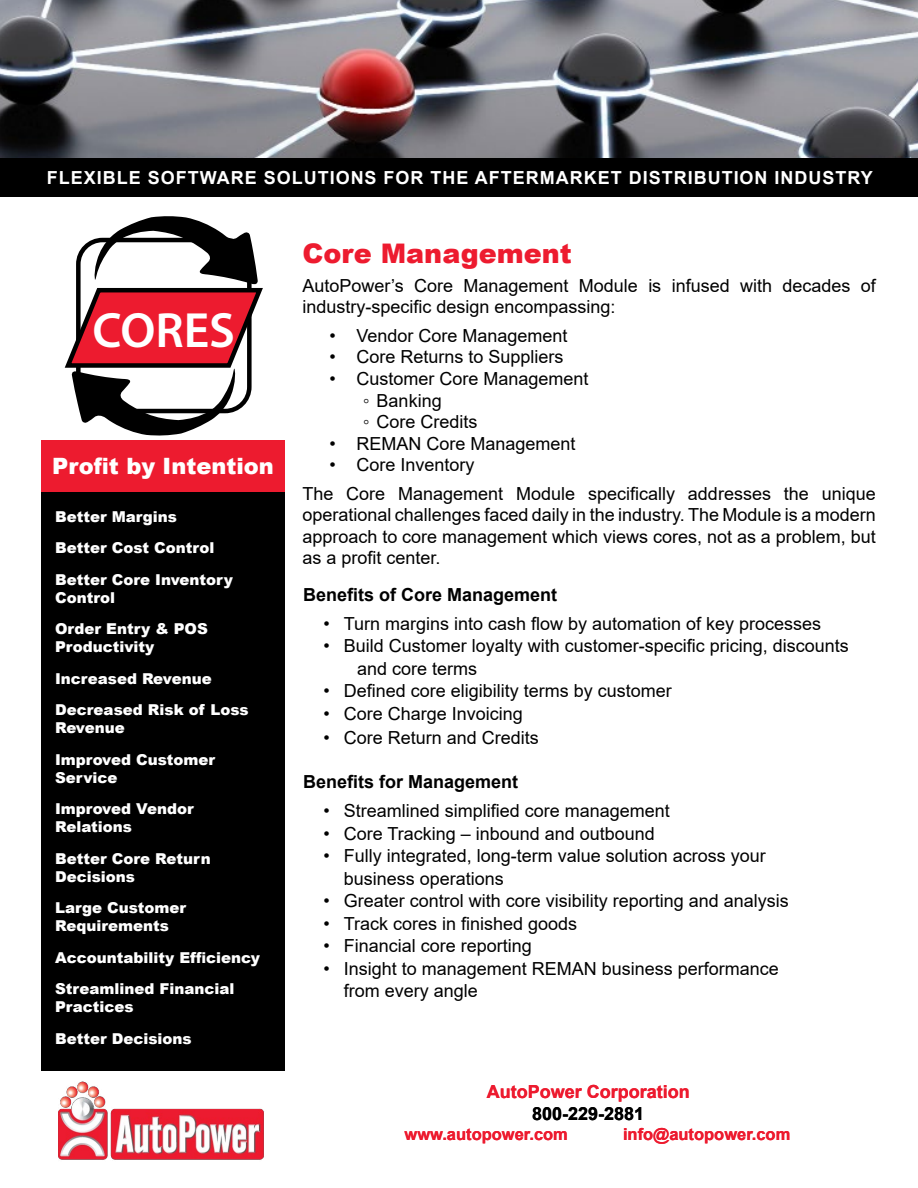
<style>
.page{position:relative;width:918px;height:1188px;background:#fff}
.page>*{position:absolute;margin:0;border:0;box-sizing:border-box;transform-origin:0 0}
.t1{font:600 49.8px "Myriad Pro";color:#fff}
.t2{font:900 27px "Arial";color:#ed1b2f}
.t3{font:900 22.5px "Arial";color:#fff}
.t4{font:18px/21.6px "Arial";color:#000}
.t5{font:700 18px "Arial";letter-spacing:.055em;color:#fff}
.t6{font:700 18px "Arial";color:#000}
.t7{font:700 18px "Arial";color:#ed1b2f}
.t8{font:700 16.5px "Arial";color:#ed1b2f}
.t9{font:900 15px/31.5px "Arial";color:#fff}
</style>
<div class="page">
<img style="left:58px;top:1081px;width:206px;height:79px">
<img style="left:0;top:0;width:918px;height:158px">
<div style="left:0;top:158px;width:918px;height:39px;background:#000"></div>
<div style="left:42px;top:491px;width:243px;height:580px;background:#000"></div>
<div style="left:42px;top:441px;width:243px;height:51px;background:#ed1b2f"></div>
<svg style="left:64px;top:216px;width:199px;height:220px"></svg>
<p class="t5" style="left:47px;top:165px;width:828px">FLEXIBLE SOFTWARE SOLUTIONS FOR THE AFTERMARKET DISTRIBUTION INDUSTRY</p>
<h1 class="t1" style="left:92px;top:298px;width:144px">CORES</h1>
<p class="t3" style="left:52px;top:450px;width:223px">Profit by Intention</p>
<p class="t9" style="left:55px;top:500px;width:179px">Better Margins<br>Better Cost Control<br>Better Core Inventory</p>
<p class="t9" style="left:55px;top:581px;width:154px">Control<br>Order Entry &amp; POS</p>
<p class="t9" style="left:55px;top:630px;width:195px">Productivity<br>Increased Revenue<br>Decreased Risk of Loss</p>
<p class="t9" style="left:55px;top:711px;width:162px">Revenue<br>Improved Customer</p>
<p class="t9" style="left:55px;top:761px;width:140px">Service<br>Improved Vendor</p>
<p class="t9" style="left:55px;top:810px;width:157px">Relations<br>Better Core Return</p>
<p class="t9" style="left:55px;top:860px;width:133px">Decisions<br>Large Customer</p>
<p class="t9" style="left:55px;top:909px;width:206px">Requirements<br>Accountability Efficiency<br>Streamlined Financial</p>
<p class="t9" style="left:55px;top:990px;width:138px">Practices<br>Better Decisions</p>
<h2 class="t2" style="left:302px;top:234px;width:271px">Core Management</h2>
<p class="t4" style="left:302px;top:275px;width:575px">AutoPower’s Core Management Module is infused with decades of industry-specific design encompassing:</p>
<p class="t4" style="left:329px;top:324px;width:240px">• Vendor Core Management</p>
<p class="t4" style="left:329px;top:346px;width:236px">• Core Returns to Suppliers</p>
<p class="t4" style="left:363px;top:368px;width:227px;text-indent:-34px">• Customer Core Management ◦ Banking<br>◦ Core Credits</p>
<p class="t4" style="left:329px;top:432px;width:248px">• REMAN Core Management</p>
<p class="t4" style="left:302px;top:451px;width:575px;line-height:28.3px;text-indent:27px">• Core Inventory<br>The Core Management Module specifically addresses the unique</p>
<p class="t4" style="left:302px;top:504px;width:575px;text-align:justify">operational challenges faced daily in the industry. The Module is a modern approach to core management which views cores, not as a problem, but as a profit center.</p>
<p class="t6" style="left:303px;top:582px;width:256px">Benefits of Core Management</p>
<p class="t4" style="left:323px;top:613px;width:499px">• Turn margins into cash flow by automation of key processes</p>
<p class="t4" style="left:357px;top:635px;width:493px;line-height:22.5px;text-indent:-34px">• Build Customer loyalty with customer-specific pricing, discounts and core terms</p>
<p class="t4" style="left:323px;top:680px;width:350px">• Defined core eligibility terms by customer</p>
<p class="t4" style="left:323px;top:703px;width:201px">• Core Charge Invoicing</p>
<p class="t4" style="left:323px;top:727px;width:217px">• Core Return and Credits</p>
<p class="t6" style="left:303px;top:769px;width:217px">Benefits for Management</p>
<p class="t4" style="left:323px;top:800px;width:348px">• Streamlined simplified core management</p>
<p class="t4" style="left:323px;top:822px;width:333px">• Core Tracking – inbound and outbound</p>
<p class="t4" style="left:344px;top:845px;width:424px;line-height:22.5px;text-indent:-20px">• Fully integrated, long-term value solution across your business operations</p>
<p class="t4" style="left:323px;top:890px;width:467px">• Greater control with core visibility reporting and analysis</p>
<p class="t4" style="left:323px;top:912px;width:255px">• Track cores in finished goods</p>
<p class="t4" style="left:323px;top:935px;width:210px">• Financial core reporting</p>
<p class="t4" style="left:344px;top:957px;width:437px;line-height:22.5px;text-indent:-20px">• Insight to management REMAN business performance from every angle</p>
<p class="t7" style="left:487px;top:1079px;width:205px">AutoPower Corporation</p>
<p class="t6" style="left:532px;top:1101px;width:114px">800-229-2881</p>
<p class="t8" style="left:405px;top:1122px;width:165px">www.autopower.com</p>
<p class="t8" style="left:623px;top:1122px;width:169px">info@autopower.com</p>
</div>
